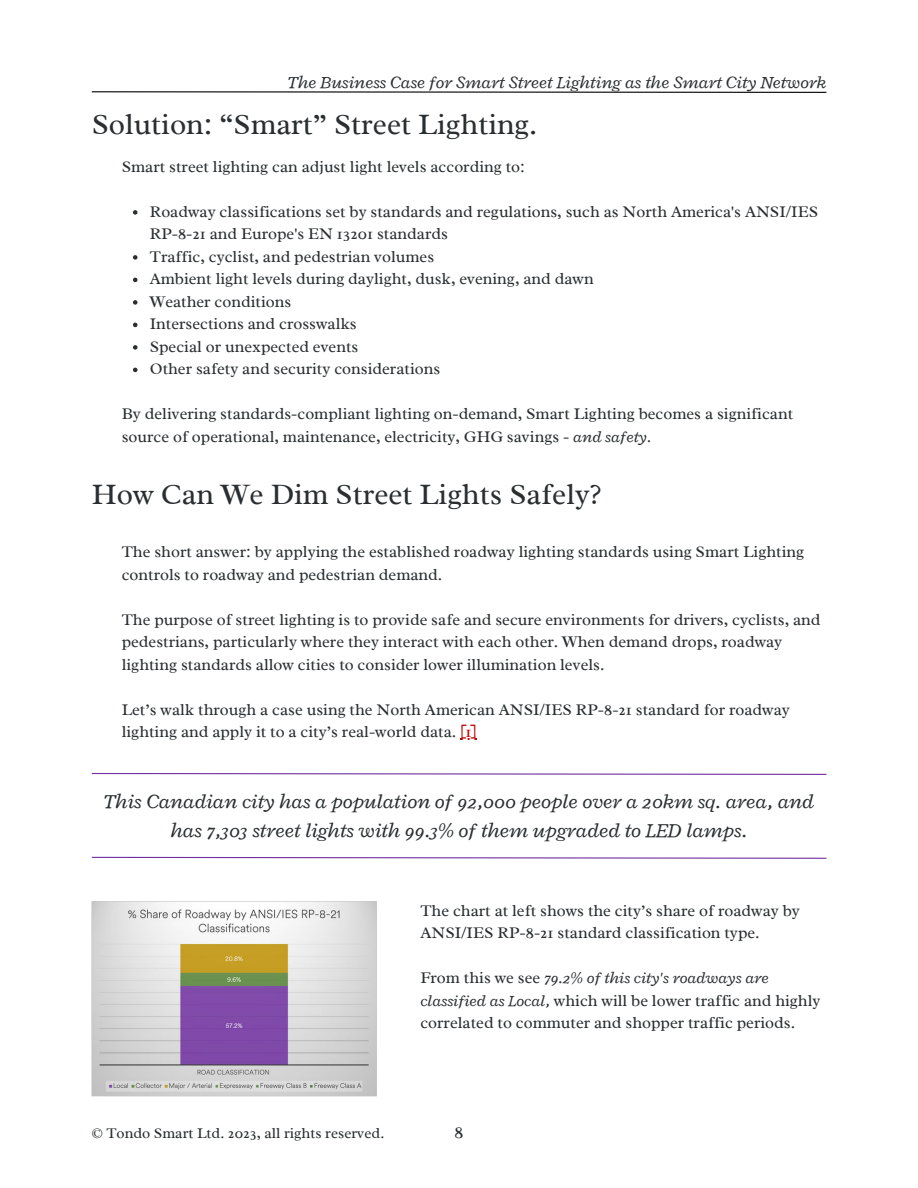
<style>
.page{position:relative;width:918px;height:1188px;background:#fff}
.page>*{position:absolute;margin:0;border:0;box-sizing:border-box;transform-origin:0 0}
.t1{font:30px "Radley";color:#2a2e30}
.t2{font:italic 21px/29.2px "Radley";color:#2a2e30;text-align:center}
.t3{font:italic 18px "Radley";color:#2a2e30}
.t4{font:18px "Radley";color:#2a2e30}
.t5{font:16.5px/22.5px "Radley";color:#2a2e30}
.t6{font:15px "Radley";color:#2a2e30}
.s1{font-style:italic}
.s2{color:#c00603}
</style>
<div class="page">
<svg style="left:91px;top:772px;width:736px;height:3px"></svg>
<svg style="left:91px;top:856px;width:736px;height:3px"></svg>
<svg style="left:91px;top:91px;width:736px;height:2px"></svg>
<img style="left:92px;top:902px;width:285px;height:194px">
<svg style="left:133px;top:210px;width:4px;height:5px"></svg>
<svg style="left:133px;top:255px;width:4px;height:5px"></svg>
<svg style="left:133px;top:278px;width:4px;height:4px"></svg>
<svg style="left:133px;top:300px;width:4px;height:5px"></svg>
<svg style="left:133px;top:323px;width:4px;height:4px"></svg>
<svg style="left:133px;top:345px;width:4px;height:5px"></svg>
<svg style="left:133px;top:368px;width:4px;height:4px"></svg>
<p class="t3" style="left:288px;top:72px;width:539px">The Business Case for Smart Street Lighting as the Smart City Network</p>
<h1 class="t1" style="left:92px;top:105px;width:447px">Solution: “Smart” Street Lighting.</h1>
<p class="t5" style="left:122px;top:155px;width:405px">Smart street lighting can adjust light levels according to:</p>
<p class="t5" style="left:150px;top:200px;width:670px">Roadway classifications set by standards and regulations, such as North America's ANSI/IES RP-8-21 and Europe's EN 13201 standards<br>Traffic, cyclist, and pedestrian volumes<br>Ambient light levels during daylight, dusk, evening, and dawn<br>Weather conditions<br>Intersections and crosswalks<br>Special or unexpected events<br>Other safety and security considerations</p>
<p class="t5" style="left:122px;top:403px;width:673px">By delivering standards-compliant lighting on-demand, Smart Lighting becomes a significant source of operational, maintenance, electricity, GHG savings - <span class="s1">and safety.</span></p>
<h1 class="t1" style="left:92px;top:475px;width:511px">How Can We Dim Street Lights Safely?</h1>
<p class="t5" style="left:122px;top:541px;width:684px">The short answer: by applying the established roadway lighting standards using Smart Lighting controls to roadway and pedestrian demand.</p>
<p class="t5" style="left:122px;top:608px;width:700px">The purpose of street lighting is to provide safe and secure environments for drivers, cyclists, and pedestrians, particularly where they interact with each other. When demand drops, roadway lighting standards allow cities to consider lower illumination levels.</p>
<p class="t5" style="left:122px;top:698px;width:670px">Let’s walk through a case using the North American ANSI/IES RP-8-21 standard for roadway lighting and apply it to a city’s real-world data. <span class="s2">[1]</span></p>
<p class="t2" style="left:104px;top:787px;width:711px">This Canadian city has a population of 92,000 people over a 20km sq. area, and has 7,303 street lights with 99.3% of them upgraded to LED lamps.</p>
<p class="t5" style="left:420px;top:899px;width:381px">The chart at left shows the city’s share of roadway by<br>ANSI/IES RP-8-21 standard classification type.</p>
<p class="t5" style="left:420px;top:966px;width:402px">From this we see <span class="s1">79.2% of this city's roadways are classified as Local,</span> which will be lower traffic and highly correlated to commuter and shopper traffic periods.</p>
<p class="t6" style="left:92px;top:1123px;width:294px">© Tondo Smart Ltd. 2023, all rights reserved.</p>
<p class="t4" style="left:455px;top:1121px;width:10px">8</p>
</div>
